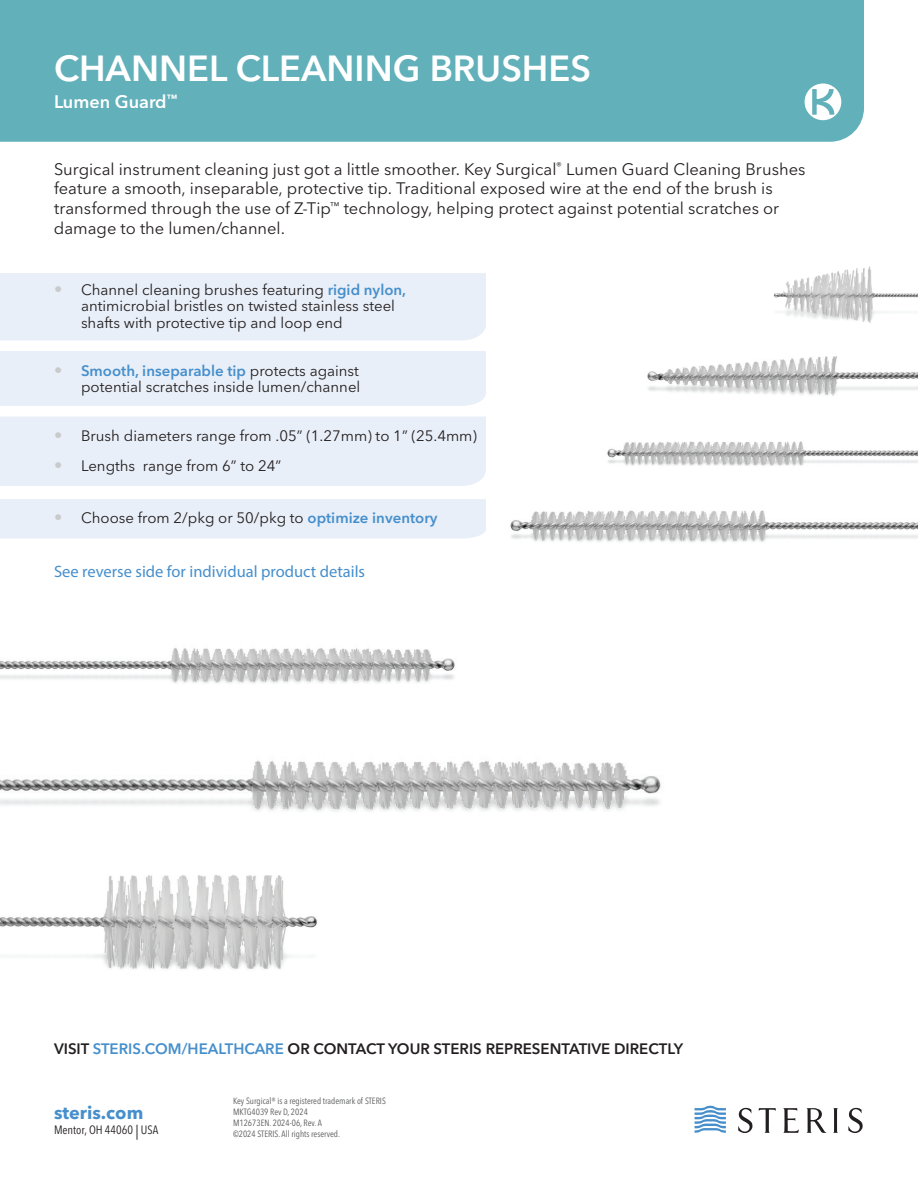
<style>
.page{position:relative;width:918px;height:1188px;background:#fff}
.page>*{position:absolute;margin:0;border:0;box-sizing:border-box;transform-origin:0 0}
.t1{font:600 36px "Avenir Next LT Pro";color:#fff}
.t2{font:600 18px "Avenir Next LT Pro";color:#fff}
.t3{font:700 18px "Avenir Next LT Pro";color:#468fcc}
.t4{font:16.5px/19.8px "Avenir Next LT Pro";color:#231f20}
.t5{font:16.5px "Myriad Pro";color:#468fcc}
.t6{font:15px/16.5px "Avenir Next LT Pro";color:#231f20}
.t7{font:600 15px "Avenir Next LT Pro";color:#231f20}
.t8{font:condensed 12px "Avenir Next LT Pro";color:#231f20}
.t9{font:condensed 9px/10.8px "Avenir Next LT Pro";color:#57585a}
.s1{font-size:16.5px;color:#c9cacc}
.s2{font-weight:600;color:#468fcc}
.s3{font-weight:600;font-size:16.5px;color:#c9cacc}
.s4{color:#468fcc}
.s5{font-size:15px}
</style>
<div class="page">
<div style="left:0;top:0;width:864px;height:142px;background:#61b0ba"></div>
<div style="left:0;top:273px;width:486px;height:67px;background:#e9eff8"></div>
<div style="left:0;top:351px;width:486px;height:55px;background:#e9eff8"></div>
<div style="left:0;top:416px;width:486px;height:70px;background:#e9eff8"></div>
<div style="left:0;top:499px;width:486px;height:39px;background:#e9eff8"></div>
<svg style="left:805px;top:83px;width:36px;height:37px"></svg>
<svg style="left:695px;top:1106px;width:31px;height:27px"></svg>
<svg style="left:738px;top:1108px;width:15px;height:25px"></svg>
<svg style="left:848px;top:1108px;width:15px;height:25px"></svg>
<svg style="left:759px;top:1108px;width:17px;height:25px"></svg>
<svg style="left:783px;top:1108px;width:16px;height:25px"></svg>
<svg style="left:806px;top:1108px;width:21px;height:25px"></svg>
<svg style="left:833px;top:1108px;width:5px;height:25px"></svg>
<img style="left:774px;top:266px;width:144px;height:57px">
<img style="left:647px;top:356px;width:271px;height:40px">
<img style="left:607px;top:441px;width:311px;height:25px">
<img style="left:510px;top:510px;width:408px;height:33px">
<img style="left:0;top:648px;width:455px;height:36px">
<img style="left:0;top:760px;width:661px;height:52px">
<img style="left:0;top:875px;width:317px;height:95px">
<h1 class="t1" style="left:54px;top:46px;width:539px">CHANNEL CLEANING BRUSHES</h1>
<p class="t2" style="left:54px;top:90px;width:125px">Lumen Guard<sup>™</sup></p>
<p class="t4" style="left:54px;top:159px;width:753px">Surgical instrument cleaning just got a little smoother. Key Surgical<sup>®</sup> Lumen Guard Cleaning Brushes feature a smooth, inseparable, protective tip. Traditional exposed wire at the end of the brush is transformed through the use of Z-Tip<sup>™</sup> technology, helping protect against potential scratches or damage to the lumen/channel.</p>
<p class="t6" style="left:81px;top:281px;width:327px;text-indent:-27px"><span class="s1">•</span> Channel cleaning brushes featuring <span class="s2">rigid nylon, </span>antimicrobial bristles on twisted stainless steel shafts with protective tip and loop end</p>
<p class="t6" style="left:54px;top:362px;width:308px;text-align:right"><span class="s3">•</span> <span class="s2">Smooth, inseparable tip</span> protects against potential scratches inside lumen/channel</p>
<p class="t6" style="left:54px;top:427px;width:425px"><span class="s1">•</span> Brush diameters range from .05” (1.27mm) to 1” (25.4mm)</p>
<p class="t6" style="left:54px;top:457px;width:229px"><span class="s1">•</span> Lengths range from 6” to 24”</p>
<p class="t6" style="left:54px;top:510px;width:385px"><span class="s1">•</span> Choose from 2/pkg or 50/pkg to <span class="s2">optimize inventory</span></p>
<p class="t5" style="left:54px;top:561px;width:313px">See reverse side for individual product details</p>
<p class="t7" style="left:54px;top:1040px;width:631px">VISIT <span class="s4">STERIS.COM/HEALTHCARE</span> OR CONTACT YOUR STERIS REPRESENTATIVE DIRECTLY</p>
<p class="t3" style="left:54px;top:1102px;width:91px">steris.com</p>
<p class="t8" style="left:54px;top:1123px;width:106px">Mentor, OH 44060 <span class="s5">|</span> USA</p>
<p class="t9" style="left:233px;top:1096px;width:154px">Key Surgical® is a registered trademark of STERIS<br>MKTG4039 Rev D, 2024<br>M12673EN. 2024-06, Rev. A<br>©2024 STERIS. All rights reserved.</p>
</div>
